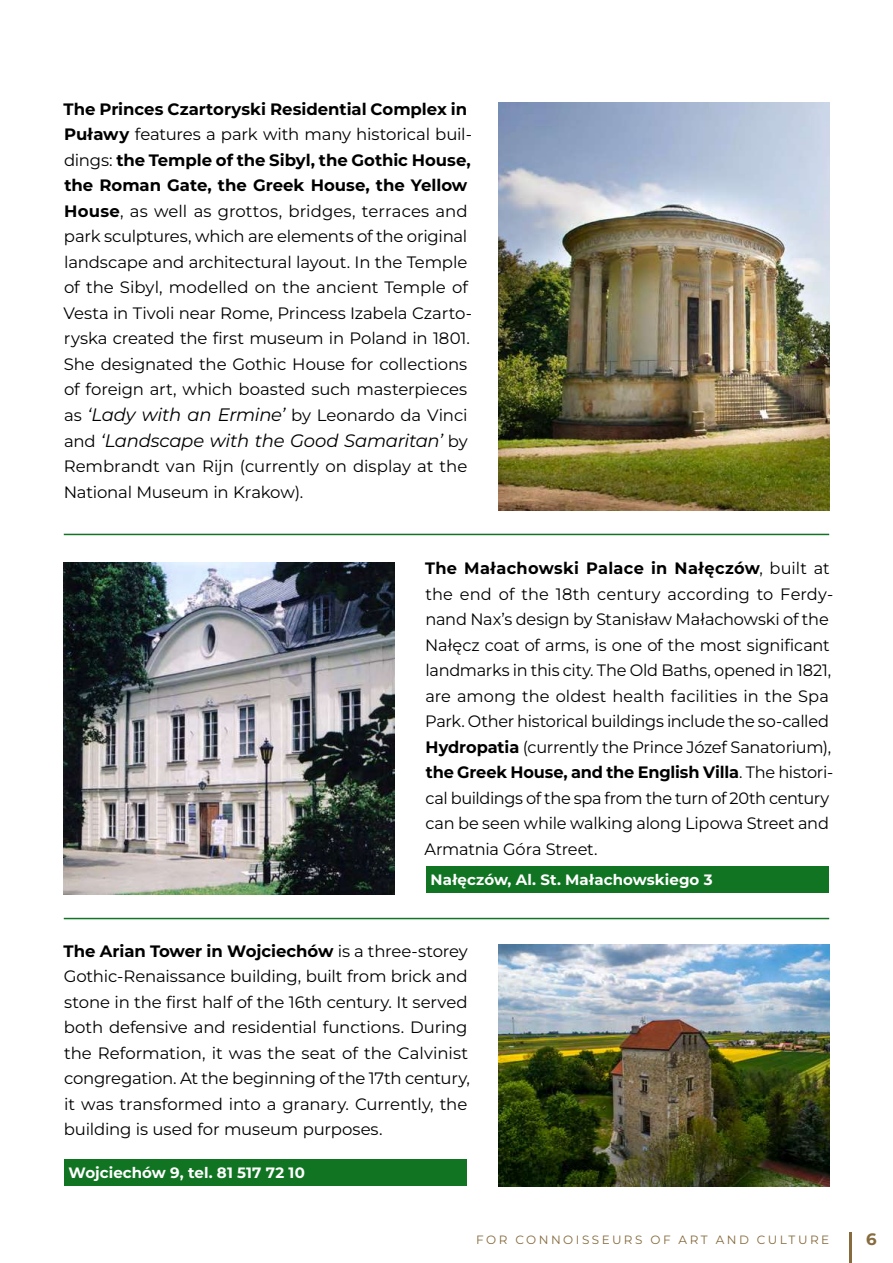
<style>
.page{position:relative;width:893px;height:1263px;background:#fff}
.page>*{position:absolute;margin:0;border:0;box-sizing:border-box;transform-origin:0 0}
.t1{font:italic 18px "Montserrat";letter-spacing:-.015em;color:#000}
.t2{font:16.5px/25.5px "Montserrat";letter-spacing:-.01em;color:#000}
.t3{font:700 16.5px "Montserrat";color:#866b3e}
.t4{font:700 15px "Montserrat";letter-spacing:.005em;color:#fff}
.t5{font:12px "Montserrat";letter-spacing:.21em;color:#866b3e}
.s1{font-weight:700}
.s2{font-style:italic;font-size:18px}
.s3{font-style:normal;font-size:16.5px}
</style>
<div class="page">
<img style="left:499px;top:102px;width:330px;height:408px">
<hr style="left:64px;top:534px;width:765px;height:1px;background:#107422">
<img style="left:64px;top:562px;width:330px;height:332px">
<div style="left:426px;top:866px;width:403px;height:27px;background:#107422"></div>
<img style="left:499px;top:944px;width:330px;height:242px">
<hr style="left:64px;top:918px;width:765px;height:1px;background:#107422">
<div style="left:64px;top:1159px;width:403px;height:27px;background:#107422"></div>
<hr style="left:849px;top:1231px;width:2px;height:32px;background:#866b3e">
<p class="t2" style="left:63px;top:96px;width:410px"><span class="s1">The Princes Czartoryski Residential Complex in Puławy</span> features a park with many historical buil&shy;dings: <span class="s1">the Temple of the Sibyl, the Gothic House, the Roman Gate, the Greek House, the Yellow House</span>, as well as grottos, bridges, terraces and park sculptures, which are elements of the original landscape and architectural layout. In the Temple of the Sibyl, modelled on the ancient Temple of Vesta in Tivoli near Rome, Princess Izabela Czarto&shy;ryska created the first museum in Poland in 1801.<br>She designated the Gothic House for collections of foreign art, which boasted such masterpieces as <span class="s2">‘Lady with an Ermine’</span> by Leonardo da Vinci</p>
<p class="t1" style="left:64px;top:428px;width:405px"><span class="s3">and</span> ‘Landscape with the Good Samaritan’ <span class="s3">by</span></p>
<p class="t2" style="left:64px;top:453px;width:405px">Rembrandt van Rijn (currently on display at the<br>National Museum in Krakow).</p>
<p class="t2" style="left:424px;top:555px;width:410px"><span class="s1">The Małachowski Palace in Nałęczów</span>, built at the end of the 18th century according to Ferdy&shy;nand Nax’s design by Stanisław Małachowski of the Nałęcz coat of arms, is one of the most significant landmarks in this city. The Old Baths, opened in 1821, are among the oldest health facilities in the Spa Park. Other historical buildings include the so-called <span class="s1">Hydropatia</span> (currently the Prince Józef Sanatorium), <span class="s1">the Greek House, and the English Villa</span>. The histori&shy;cal buildings of the spa from the turn of 20th century can be seen while walking along Lipowa Street and Armatnia Góra Street.</p>
<p class="t4" style="left:431px;top:870px;width:283px">Nałęczów, Al. St. Małachowskiego 3</p>
<p class="t2" style="left:64px;top:938px;width:408px"><span class="s1">The Arian Tower in Wojciechów</span> is a three-storey Gothic-Renaissance building, built from brick and stone in the first half of the 16th century. It served both defensive and residential functions. During the Reformation, it was the seat of the Calvinist congregation. At the beginning of the 17th century, it was transformed into a granary. Currently, the building is used for museum purposes.</p>
<p class="t4" style="left:69px;top:1163px;width:238px">Wojciechów 9, tel. 81 517 72 10</p>
<p class="t5" style="left:476px;top:1231px;width:355px">FOR CONNOISSEURS OF ART AND CULTURE</p>
<p class="t3" style="left:866px;top:1228px;width:12px">6</p>
</div>
